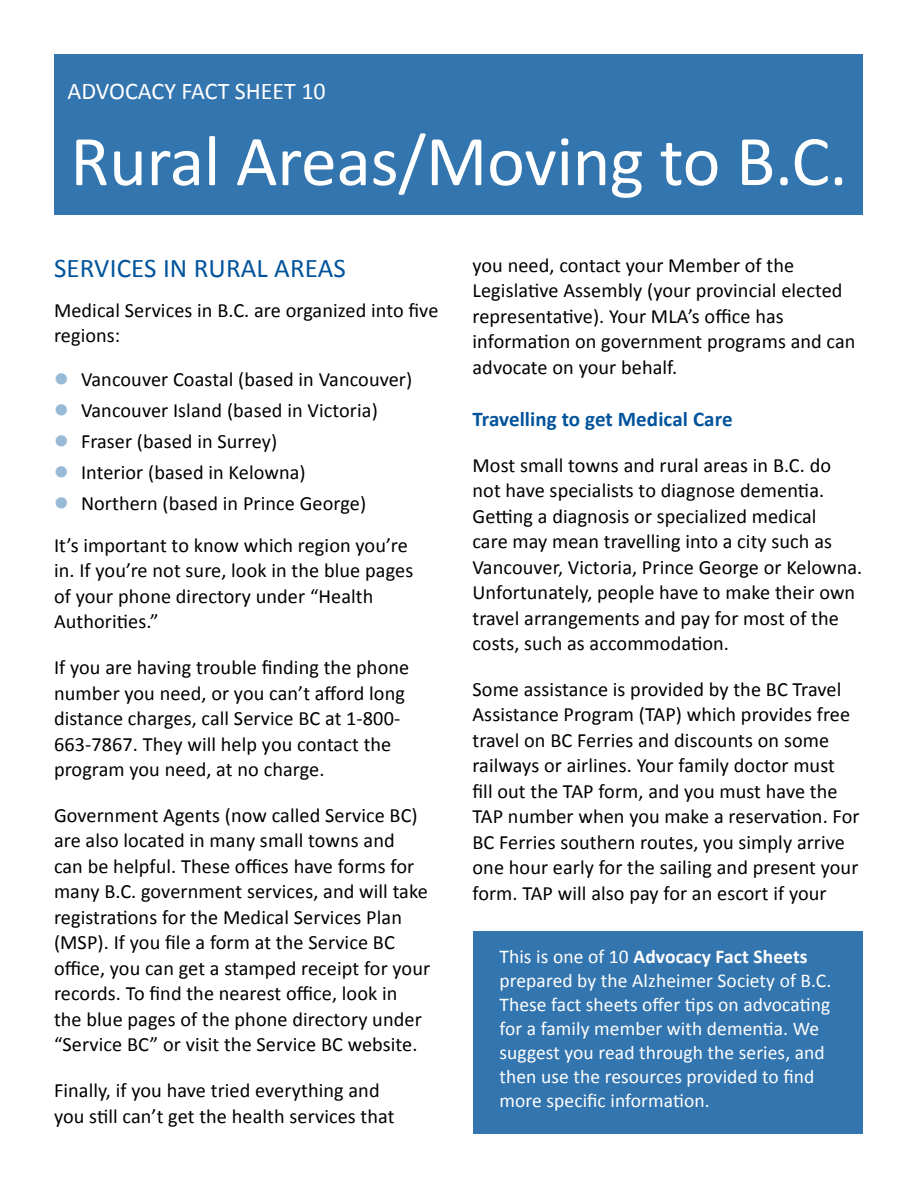
<style>
.page{position:relative;width:918px;height:1188px;background:#fff}
.page>*{position:absolute;margin:0;border:0;box-sizing:border-box;transform-origin:0 0}
.t1{font:72px "Calibri";letter-spacing:-.005em;color:#fff}
.t2{font:27px "Calibri";letter-spacing:.005em;color:#00539b}
.t3{font:24px "Calibri";color:#fff}
.t4{font:700 21px "Calibri";letter-spacing:.005em;color:#00539b}
.t5{font:20.25px/25.5px "Calibri";letter-spacing:.005em;color:#000}
.t6{font:19.5px/24px "Calibri";letter-spacing:.005em;color:#fff}
.s1{color:#99bad7}
.s2{font-weight:700}
</style>
<div class="page">
<div style="left:55px;top:55px;width:808px;height:160px;background:#3375af"></div>
<div style="left:473px;top:932px;width:390px;height:202px;background:#3375af"></div>
<p class="t3" style="left:68px;top:76px;width:260px">ADVOCACY FACT SHEET 10</p>
<h1 class="t1" style="left:70px;top:116px;width:779px">Rural Areas/Moving to B.C.</h1>
<h2 class="t2" style="left:54px;top:251px;width:77px">Services</h2>
<h2 class="t2" style="left:163px;top:251px;width:142px">in Rural Areas</h2>
<p class="t5" style="left:54px;top:297px;width:386px;line-height:24.3px">Medical Services in B.C. are organized into five regions:</p>
<p class="t5" style="left:54px;top:366px;width:360px"><span class="s1">●</span> Vancouver Coastal (based in Vancouver)</p>
<p class="t5" style="left:54px;top:397px;width:325px"><span class="s1">●</span> Vancouver Island (based in Victoria)</p>
<p class="t5" style="left:54px;top:428px;width:225px"><span class="s1">●</span> Fraser (based in Surrey)</p>
<p class="t5" style="left:54px;top:459px;width:253px"><span class="s1">●</span> I nterior (based in Kelowna)</p>
<p class="t5" style="left:54px;top:482px;width:355px;line-height:41.7px"><span class="s1">●</span> Northern (based in Prince George)<br>It’s important to know which region you’re</p>
<p class="t5" style="left:54px;top:557px;width:361px">in. If you’re not sure, look in the blue pages of your phone directory under “Health<br>Authorities.”</p>
<p class="t5" style="left:54px;top:654px;width:357px">If you are having trouble finding the phone number you need, or you can’t afford long distance charges, call Service BC at 1-800- 663‑7867. They will help you contact the program you need, at no charge.</p>
<p class="t5" style="left:54px;top:802px;width:378px">Government Agents (now called Service BC) are also located in many small towns and<br>can be helpful. These offices have forms for many B.C. government services, and will take registrations for the Medical Services Plan (MSP). If you file a form at the Service BC office, you can get a stamped receipt for your records. To find the nearest office, look in the blue pages of the phone directory under “Service BC” or visit the Service BC website.</p>
<p class="t5" style="left:54px;top:1077px;width:342px">Finally, if you have tried everything and you still can’t get the health services that</p>
<p class="t5" style="left:473px;top:251px;width:385px">you need, contact your Member of the Legislative Assembly (your provincial elected representative). Your MLA’s office has information on government programs and can advocate on your behalf.</p>
<p class="t4" style="left:472px;top:406px;width:262px">Travelling to get Medical Care</p>
<p class="t5" style="left:472px;top:451px;width:391px">Most small towns and rural areas in B.C. do not have specialists to diagnose dementia.<br>Getting a diagnosis or specialized medical<br>care may mean travelling into a city such as Vancouver, Victoria, Prince George or Kelowna.<br>U nfortunately, people have to make their own travel arrangements and pay for most of the costs, such as accommodation.</p>
<p class="t5" style="left:472px;top:675px;width:389px">Some assistance is provided by the BC Travel Assistance Program (TAP) which provides free travel on BC Ferries and discounts on some railways or airlines. Your family doctor must fill out the TAP form, and you must have the TAP number when you make a reservation. For BC Ferries southern routes, you simply arrive one hour early for the sailing and present your form. TAP will also pay for an escort if your</p>
<p class="t6" style="left:500px;top:944px;width:333px">This is one of 10 <span class="s2">Advocacy Fact Sheets </span>prepared by the Alzheimer Society of B.C.<br>These fact sheets offer tips on advocating for a family member with dementia. We suggest you read through the series, and then use the resources provided to find more specific information.</p>
</div>
